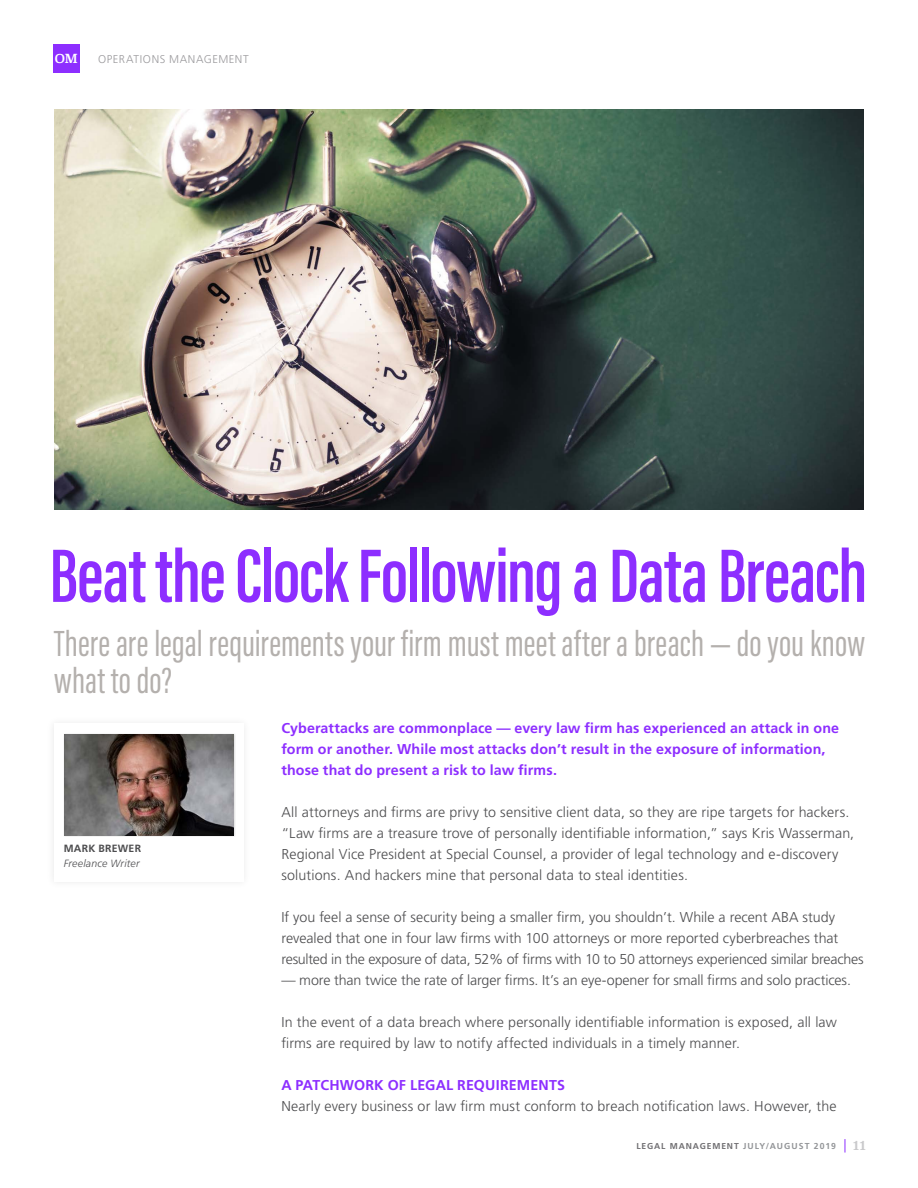
<style>
.page{position:relative;width:918px;height:1188px;background:#fff}
.page>*{position:absolute;margin:0;border:0;box-sizing:border-box;transform-origin:0 0}
.t1{font:600 78px "Acumin Pro Extra Cond";letter-spacing:-.015em;color:#8d2eff}
.t2{font:37.5px/37.5px "Acumin Pro Extra Cond";letter-spacing:.005em;color:#b4b0ad}
.t3{font:300 14.25px/21px "Frutiger";letter-spacing:.005em;color:#4d4d4f}
.t4{font:700 14.25px/21px "Frutiger";letter-spacing:.01em;color:#8d2eff}
.t5{font:13.5px "Superclarendon Rg";color:#c9c9cb}
.t6{font:12.3px "Superclarendon";color:#fff}
.t7{font:300 11.25px "Frutiger";letter-spacing:.055em;color:#9b9a9d}
.t8{font:italic 300 10.5px "Frutiger";letter-spacing:.02em;color:#4d4d4f}
.t9{font:700 10.5px "Frutiger";letter-spacing:.025em;color:#4d4d4f}
.t10{font:700 8.55px "Frutiger";letter-spacing:.1em;color:#717073}
.s1{font-size:8.7px;color:#939598}
</style>
<div class="page">
<svg style="left:845px;top:1139px;width:1px;height:14px"></svg>
<div style="left:63px;top:733px;width:173px;height:104px;background:#e7e7e7"></div>
<img style="left:64px;top:734px;width:170px;height:102px">
<img style="left:54px;top:109px;width:810px;height:401px">
<div style="left:53px;top:45px;width:26px;height:28px;background:#8d2eff"></div>
<p class="t6" style="left:55px;top:51px;width:24px">OM</p>
<p class="t7" style="left:98px;top:53px;width:152px">OPERATIONS MANAGEMENT</p>
<h1 class="t1" style="left:50px;top:528px;width:820px">Beat the Clock Following a Data Breach</h1>
<h2 class="t2" style="left:54px;top:625px;width:813px">There are legal requirements your firm must meet after a breach — do you know what to do?</h2>
<p class="t4" style="left:281px;top:717px;width:559px">Cyberattacks are commonplace — every law firm has experienced an attack in one form or another. While most attacks don’t result in the exposure of information, those that do present a risk to law firms.</p>
<p class="t3" style="left:281px;top:801px;width:574px">All attorneys and firms are privy to sensitive client data, so they are ripe targets for hackers. “Law firms are a treasure trove of personally identifiable information,” says Kris Wasserman, Regional Vice President at Special Counsel, a provider of legal technology and e-discovery solutions. And hackers mine that personal data to steal identities.</p>
<p class="t3" style="left:281px;top:906px;width:584px">If you feel a sense of security being a smaller firm, you shouldn’t. While a recent ABA study revealed that one in four law firms with 100 attorneys or more reported cyberbreaches that resulted in the exposure of data, 52% of firms with 10 to 50 attorneys experienced similar breaches</p>
<p class="t3" style="left:281px;top:969px;width:571px">— more than twice the rate of larger firms. It’s an eye-opener for small firms and solo practices.</p>
<p class="t3" style="left:281px;top:1011px;width:557px">In the event of a data breach where personally identifiable information is exposed, all law firms are required by law to notify affected individuals in a timely manner.</p>
<p class="t4" style="left:281px;top:1074px;width:285px">A PATCHWORK OF LEGAL REQUIREMENTS</p>
<p class="t3" style="left:281px;top:1095px;width:557px">Nearly every business or law firm must conform to breach notification laws. However, the</p>
<p class="t9" style="left:64px;top:842px;width:79px">MARK BREWER</p>
<p class="t8" style="left:64px;top:858px;width:77px">Freelance Writer</p>
<p class="t10" style="left:636px;top:1141px;width:201px">LEGAL MANAGEMENT <span class="s1">JULY/AUGUST 2019</span></p>
<p class="t5" style="left:853px;top:1137px;width:15px">11</p>
</div>
